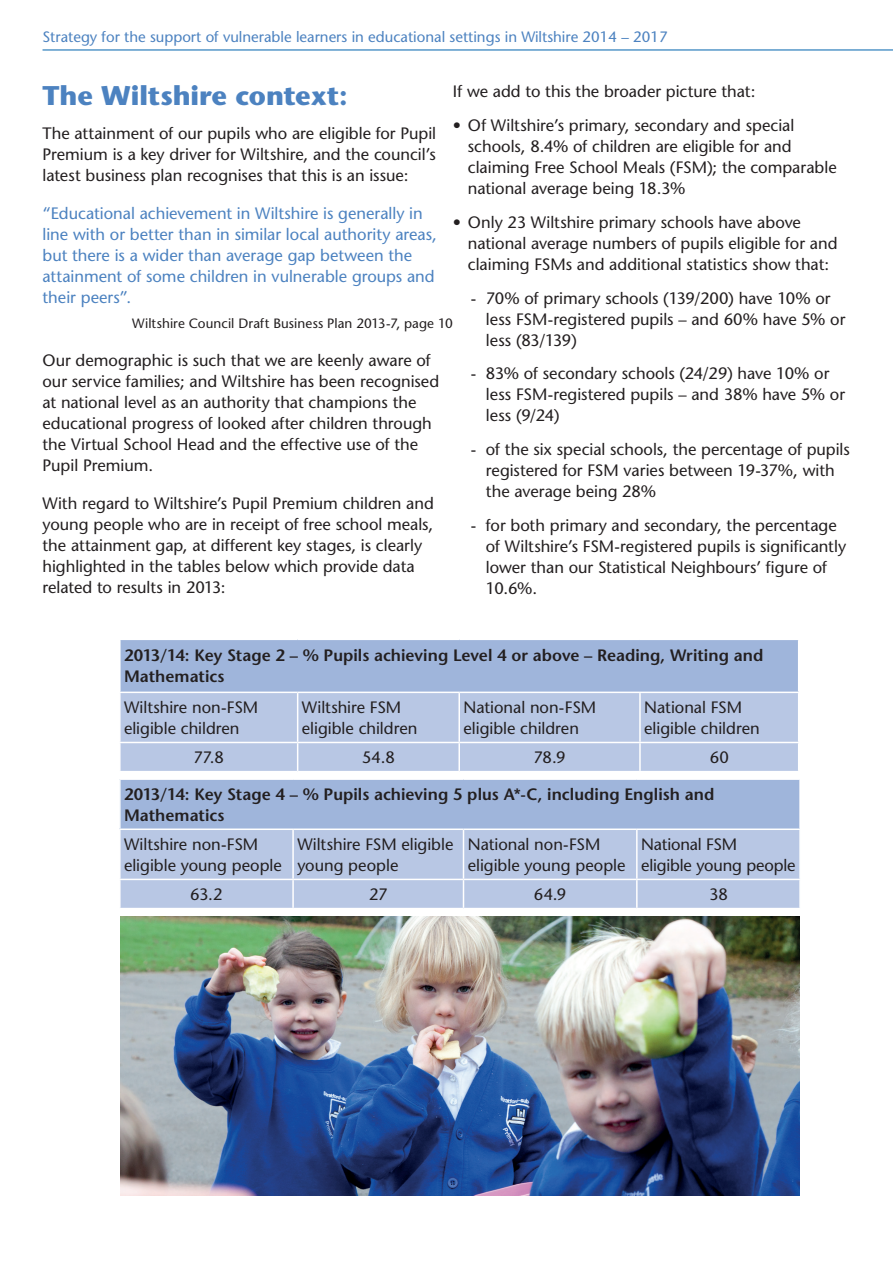
<style>
.page{position:relative;width:893px;height:1263px;background:#fff}
.page>*{position:absolute;margin:0;border:0;box-sizing:border-box;transform-origin:0 0}
.t1{font:700 27px "Stone Sans Std";color:#4c82c0}
.t2{font:500 16.5px/21px "Stone Sans Std";color:#231f20}
.t3{font:500 16.5px/21px "Stone Sans Std";color:#4c82c0}
.t4{font:600 16.5px/21px "Stone Sans Std";letter-spacing:.005em;color:#231f20}
.t5{font:500 15px "Stone Sans Std";color:#4c82c0}
.t6{font:500 13.5px "Stone Sans Std";letter-spacing:.005em;color:#231f20}
</style>
<div class="page">
<hr style="left:43px;top:50px;width:850px;height:1px;background:#0164ad">
<div style="left:120px;top:639px;width:679px;height:53px;background:#9fb5db"></div>
<div style="left:121px;top:693px;width:677px;height:78px;background:#b8c7e4"></div>
<hr style="left:119px;top:639px;width:179px;height:1px;background:#fff">
<hr style="left:119px;top:640px;width:2px;height:52px;background:#fff">
<hr style="left:298px;top:639px;width:161px;height:1px;background:#fff">
<hr style="left:459px;top:639px;width:181px;height:1px;background:#fff">
<hr style="left:640px;top:639px;width:159px;height:1px;background:#fff">
<hr style="left:798px;top:640px;width:1px;height:52px;background:#fff">
<hr style="left:297px;top:693px;width:1px;height:49px;background:#fff">
<hr style="left:458px;top:693px;width:2px;height:49px;background:#fff">
<hr style="left:639px;top:693px;width:2px;height:49px;background:#fff">
<hr style="left:119px;top:742px;width:179px;height:1px;background:#fff">
<hr style="left:298px;top:742px;width:161px;height:1px;background:#fff">
<svg style="left:297px;top:743px;width:1px;height:28px"></svg>
<hr style="left:459px;top:742px;width:181px;height:1px;background:#fff">
<hr style="left:458px;top:743px;width:2px;height:28px;background:#fff">
<hr style="left:640px;top:742px;width:159px;height:1px;background:#fff">
<hr style="left:639px;top:743px;width:2px;height:28px;background:#fff">
<div style="left:120px;top:779px;width:680px;height:50px;background:#9fb5db"></div>
<div style="left:121px;top:830px;width:678px;height:78px;background:#b8c7e4"></div>
<hr style="left:119px;top:778px;width:174px;height:2px;background:#fff">
<hr style="left:119px;top:780px;width:2px;height:48px;background:#fff">
<hr style="left:293px;top:778px;width:170px;height:2px;background:#fff">
<hr style="left:463px;top:778px;width:174px;height:2px;background:#fff">
<hr style="left:637px;top:778px;width:164px;height:2px;background:#fff">
<hr style="left:799px;top:780px;width:2px;height:48px;background:#fff">
<hr style="left:119px;top:828px;width:174px;height:2px;background:#fff">
<hr style="left:293px;top:828px;width:170px;height:2px;background:#fff">
<hr style="left:292px;top:830px;width:2px;height:49px;background:#fff">
<hr style="left:463px;top:828px;width:174px;height:2px;background:#fff">
<hr style="left:463px;top:830px;width:1px;height:49px;background:#fff">
<hr style="left:637px;top:828px;width:164px;height:2px;background:#fff">
<hr style="left:636px;top:830px;width:2px;height:49px;background:#fff">
<hr style="left:119px;top:879px;width:174px;height:1px;background:#fff">
<hr style="left:293px;top:879px;width:170px;height:1px;background:#fff">
<hr style="left:292px;top:880px;width:2px;height:28px;background:#fff">
<hr style="left:463px;top:879px;width:174px;height:1px;background:#fff">
<svg style="left:463px;top:880px;width:1px;height:28px"></svg>
<hr style="left:637px;top:879px;width:164px;height:1px;background:#fff">
<hr style="left:636px;top:880px;width:2px;height:28px;background:#fff">
<img style="left:121px;top:916px;width:678px;height:279px">
<p class="t5" style="left:43px;top:28px;width:627px">Strategy for the support of vulnerable learners in educational settings in Wiltshire 2014 – 2017</p>
<h1 class="t1" style="left:43px;top:79px;width:306px">The Wiltshire context:</h1>
<p class="t2" style="left:43px;top:122px;width:395px;text-align:justify">The attainment of our pupils who are eligible for Pupil Premium is a key driver for Wiltshire, and the council’s latest business plan recognises that this is an issue:</p>
<p class="t3" style="left:43px;top:202px;width:396px">“Educational achievement in Wiltshire is generally in line with or better than in similar local authority areas, but there is a wider than average gap between the attainment of some children in vulnerable groups and their peers”.</p>
<p class="t6" style="left:132px;top:315px;width:322px">Wiltshire Council Draft Business Plan 2013-7, page 10</p>
<p class="t2" style="left:43px;top:350px;width:398px">Our demographic is such that we are keenly aware of our service families; and Wiltshire has been recognised at national level as an authority that champions the educational progress of looked after children through the Virtual School Head and the effective use of the Pupil Premium.</p>
<p class="t2" style="left:43px;top:493px;width:393px">With regard to Wiltshire’s Pupil Premium children and young people who are in receipt of free school meals, the attainment gap, at different key stages, is clearly highlighted in the tables below which provide data related to results in 2013:</p>
<p class="t2" style="left:453px;top:81px;width:304px">If we add to this the broader picture that:</p>
<p class="t2" style="left:468px;top:115px;width:370px;text-indent:-15px">• Of Wiltshire’s primary, secondary and special schools, 8.4% of children are eligible for and claiming Free School Meals (FSM); the comparable national average being 18.3%</p>
<p class="t2" style="left:468px;top:212px;width:371px;text-indent:-15px">• Only 23 Wiltshire primary schools have above national average numbers of pupils eligible for and claiming FSMs and additional statistics show that:</p>
<p class="t2" style="left:486px;top:287px;width:361px;text-indent:-15px">- 70% of primary schools (139/200) have 10% or less FSM-registered pupils – and 60% have 5% or less (83/139)</p>
<p class="t2" style="left:486px;top:363px;width:361px;text-indent:-15px">- 83% of secondary schools (24/29) have 10% or less FSM-registered pupils – and 38% have 5% or less (9/24)</p>
<p class="t2" style="left:486px;top:439px;width:365px;text-indent:-15px">- of the six special schools, the percentage of pupils registered for FSM varies between 19-37%, with the average being 28%</p>
<p class="t2" style="left:486px;top:515px;width:362px;text-indent:-15px">- for both primary and secondary, the percentage of Wiltshire’s FSM-registered pupils is significantly lower than our Statistical Neighbours’ figure of 10.6%.</p>
<p class="t4" style="left:124px;top:645px;width:641px">2013/14: Key Stage 2 – % Pupils achieving Level 4 or above – Reading, Writing and<br>Mathematics</p>
<p class="t2" style="left:124px;top:697px;width:136px">Wiltshire non-FSM eligible children</p>
<p class="t2" style="left:302px;top:697px;width:117px">Wiltshire FSM eligible children</p>
<p class="t2" style="left:463px;top:697px;width:134px">National non-FSM eligible children</p>
<p class="t2" style="left:644px;top:697px;width:117px">National FSM eligible children</p>
<p class="t2" style="left:193px;top:747px;width:32px">77.8</p>
<p class="t2" style="left:362px;top:747px;width:34px">54.8</p>
<p class="t2" style="left:533px;top:747px;width:34px">78.9</p>
<p class="t2" style="left:710px;top:747px;width:20px">60</p>
<p class="t4" style="left:124px;top:783px;width:592px">2013/14: Key Stage 4 – % Pupils achieving 5 plus A*-C, including English and<br>Mathematics</p>
<p class="t2" style="left:124px;top:834px;width:159px">Wiltshire non-FSM eligible young people</p>
<p class="t2" style="left:297px;top:834px;width:158px">Wiltshire FSM eligible young people</p>
<p class="t2" style="left:468px;top:834px;width:159px">National non-FSM eligible young people</p>
<p class="t2" style="left:641px;top:834px;width:156px">National FSM<br>eligible young people</p>
<p class="t2" style="left:190px;top:884px;width:34px">63.2</p>
<p class="t2" style="left:369px;top:884px;width:20px">27</p>
<p class="t2" style="left:534px;top:884px;width:34px">64.9</p>
<p class="t2" style="left:709px;top:884px;width:20px">38</p>
</div>
